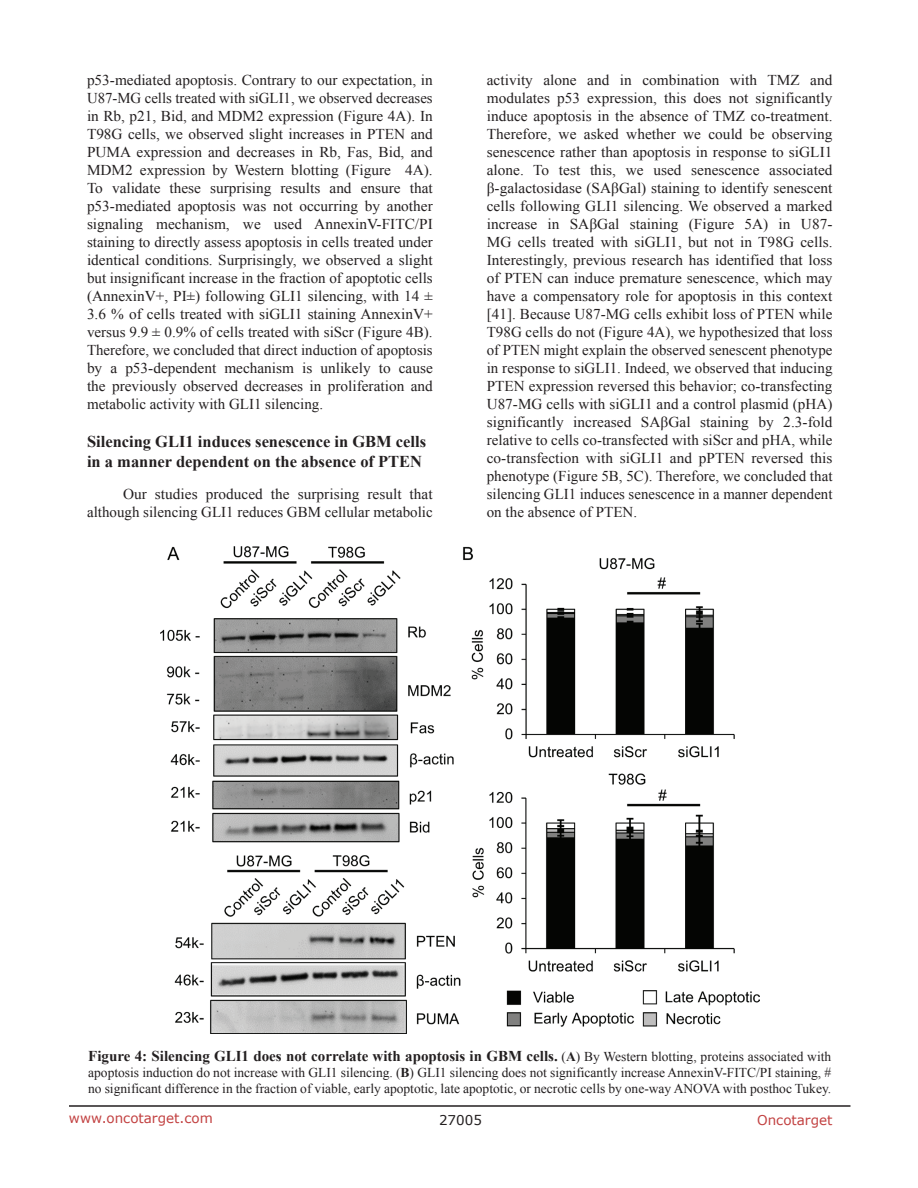
<style>
.page{position:relative;width:918px;height:1188px;background:#fff}
.page>*{position:absolute;margin:0;border:0;box-sizing:border-box;transform-origin:0 0}
.t1{font:700 16.5px/19.8px "Times New Roman";color:#231f20}
.t2{font:15px/18px "Times New Roman";letter-spacing:.005em;color:#231f20;text-align:justify}
.t3{font:700 15px "Times New Roman";color:#231f20}
.t4{font:13.5px/16.2px "Times New Roman";color:#231f20}
.t5{font:13.5px "Verdana";color:#c24141}
.t6{font:13.5px "Verdana";color:#231f20}
.s1{font-weight:400;font-size:13.5px}
.s2{font-size:13.5px}
.s3{font-weight:700}
</style>
<div class="page">
<hr style="left:69px;top:1105px;width:781px;height:2px;background:#231f20">
<img style="left:160px;top:546px;width:599px;height:488px">
<p class="t2" style="left:87px;top:71px;width:347px">p53-mediated apoptosis. Contrary to our expectation, in U87-MG cells treated with siGLI1, we observed decreases in Rb, p21, Bid, and MDM2 expression (Figure 4A). In T98G cells, we observed slight increases in PTEN and PUMA expression and decreases in Rb, Fas, Bid, and MDM2 expression by Western blotting (Figure 4A).<br>To validate these surprising results and ensure that p53-mediated apoptosis was not occurring by another signaling mechanism, we used AnnexinV-FITC/PI staining to directly assess apoptosis in cells treated under identical conditions. Surprisingly, we observed a slight but insignificant increase in the fraction of apoptotic cells (AnnexinV+, PI±) following GLI1 silencing, with 14 ± 3.6 % of cells treated with siGLI1 staining AnnexinV+ versus 9.9 ± 0.9% of cells treated with siScr (Figure 4B).<br>Therefore, we concluded that direct induction of apoptosis by a p53-dependent mechanism is unlikely to cause the previously observed decreases in proliferation and metabolic activity with GLI1 silencing.</p>
<p class="t1" style="left:87px;top:431px;width:341px">Silencing GLI1 induces senescence in GBM cells in a manner dependent on the absence of PTEN</p>
<p class="t2" style="left:87px;top:484px;width:347px;text-align:right">Our studies produced the surprising result that although silencing GLI1 reduces GBM cellular metabolic</p>
<p class="t2" style="left:487px;top:71px;width:347px">activity alone and in combination with TMZ and modulates p53 expression, this does not significantly induce apoptosis in the absence of TMZ co-treatment.<br>Therefore, we asked whether we could be observing senescence rather than apoptosis in response to siGLI1 alone. To test this, we used senescence associated β-galactosidase (SAβGal) staining to identify senescent cells following GLI1 silencing. We observed a marked increase in SAβGal staining (Figure 5A) in U87- MG cells treated with siGLI1, but not in T98G cells.<br>Interestingly, previous research has identified that loss of PTEN can induce premature senescence, which may have a compensatory role for apoptosis in this context [41]. Because U87-MG cells exhibit loss of PTEN while T98G cells do not (Figure 4A), we hypothesized that loss of PTEN might explain the observed senescent phenotype in response to siGLI1. Indeed, we observed that inducing PTEN expression reversed this behavior; co-transfecting U87-MG cells with siGLI1 and a control plasmid (pHA) significantly increased SAβGal staining by 2.3-fold relative to cells co-transfected with siScr and pHA, while co-transfection with siGLI1 and pPTEN reversed this phenotype (Figure 5B, 5C). Therefore, we concluded that silencing GLI1 induces senescence in a manner dependent on the absence of PTEN.</p>
<p class="t3" style="left:88px;top:1046px;width:745px">Figure 4: Silencing GLI1 does not correlate with apoptosis in GBM cells. <span class="s1">(</span><span class="s2">A</span><span class="s1">) By Western blotting, proteins associated with</span></p>
<p class="t4" style="left:88px;top:1064px;width:745px">apoptosis induction do not increase with GLI1 silencing. (<span class="s3">B</span>) GLI1 silencing does not significantly increase AnnexinV-FITC/PI staining, # no significant difference in the fraction of viable, early apoptotic, late apoptotic, or necrotic cells by one-way ANOVA with posthoc Tukey.</p>
<p class="t5" style="left:69px;top:1109px;width:145px">www.oncotarget.com</p>
<p class="t6" style="left:439px;top:1111px;width:44px">27005</p>
<p class="t5" style="left:757px;top:1111px;width:77px">Oncotarget</p>
</div>
